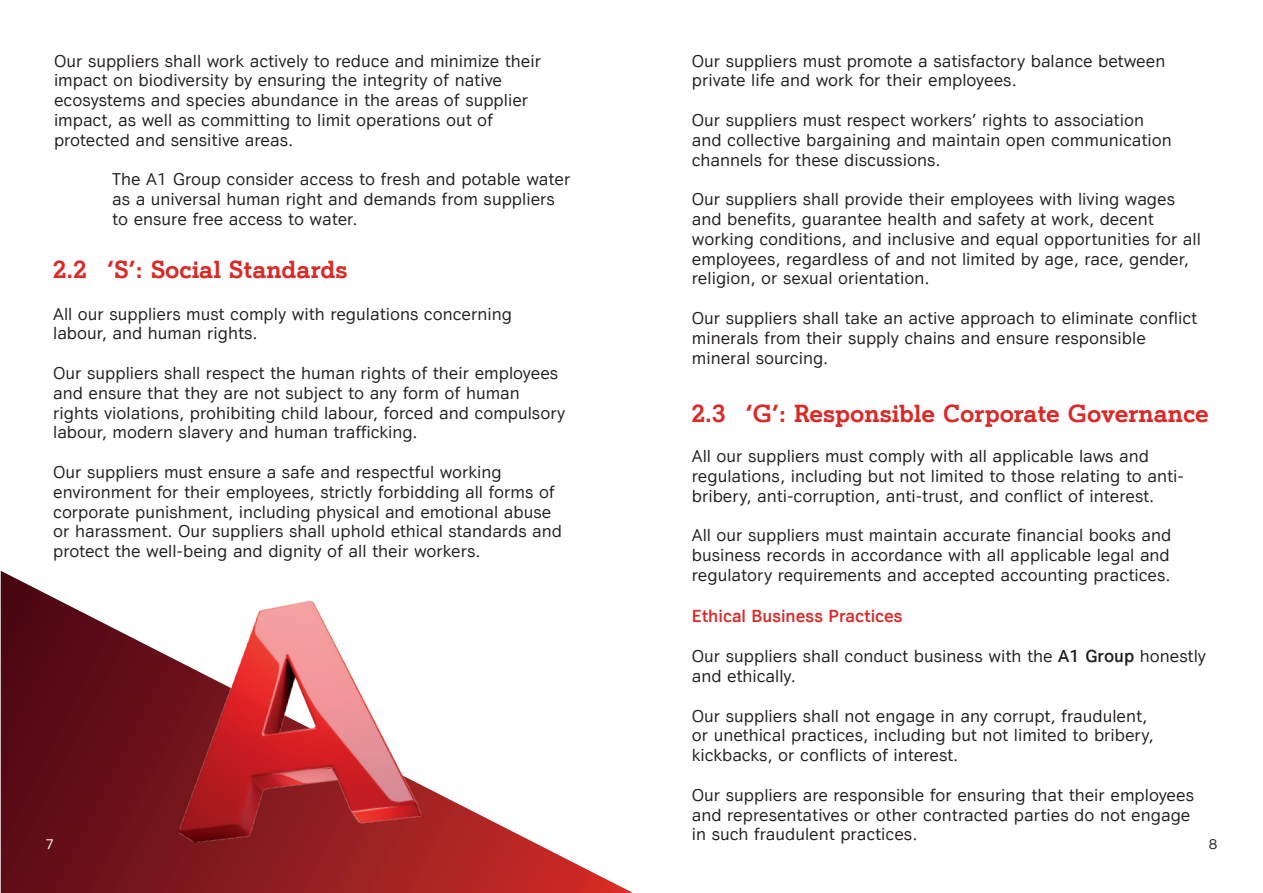
<style>
.page{position:relative;width:1263px;height:893px;background:#fff}
.page>*{position:absolute;margin:0;border:0;box-sizing:border-box;transform-origin:0 0}
.t1{font:700 24px "A1 Serif";color:#da2926}
.t2{font:16.5px/19.8px "A1 Sans";color:#231f20}
.t3{font:700 16.5px "A1 Sans";color:#da2926}
.t4{font:13.5px "A1 Sans";color:#fff}
.t5{font:13.5px "A1 Sans";color:#231f20}
.s1{font-weight:700}
</style>
<div class="page">
<svg style="left:1px;top:571px;width:630px;height:322px"></svg>
<img style="left:178px;top:588px;width:267px;height:281px">
<p class="t2" style="left:54px;top:51px;width:489px">Our suppliers shall work actively to reduce and minimize their impact on biodiversity by ensuring the integrity of native ecosystems and species abundance in the areas of supplier impact, as well as committing to limit operations out of protected and sensitive areas.</p>
<p class="t2" style="left:112px;top:169px;width:460px">The A1 Group consider access to fresh and potable water as a universal human right and demands from suppliers to ensure free access to water.</p>
<p class="t2" style="left:692px;top:51px;width:475px">Our suppliers must promote a satisfactory balance between private life and work for their employees.</p>
<p class="t2" style="left:692px;top:110px;width:481px">Our suppliers must respect workers’ rights to association and collective bargaining and maintain open communication channels for these discussions.</p>
<p class="t2" style="left:692px;top:189px;width:511px">Our suppliers shall provide their employees with living wages and benefits, guarantee health and safety at work, decent working conditions, and inclusive and equal opportunities for all employees, regardless of and not limited by age, race, gender, religion, or sexual orientation.</p>
<p class="t2" style="left:692px;top:308px;width:507px">Our suppliers shall take an active approach to eliminate conflict minerals from their supply chains and ensure responsible mineral sourcing.</p>
<p class="t1" style="left:53px;top:254px;width:296px">2.2 ‘S’: Social Standards</p>
<p class="t2" style="left:53px;top:304px;width:460px">All our suppliers must comply with regulations concerning labour, and human rights.</p>
<p class="t2" style="left:53px;top:363px;width:514px">Our suppliers shall respect the human rights of their employees and ensure that they are not subject to any form of human rights violations, prohibiting child labour, forced and compulsory labour, modern slavery and human trafficking.</p>
<p class="t2" style="left:53px;top:462px;width:510px">Our suppliers must ensure a safe and respectful working environment for their employees, strictly forbidding all forms of corporate punishment, including physical and emotional abuse or harassment. Our suppliers shall uphold ethical standards and protect the well-being and dignity of all their workers.</p>
<p class="t1" style="left:692px;top:398px;width:518px">2.3 ‘G’: Responsible Corporate Governance</p>
<p class="t2" style="left:692px;top:446px;width:494px">All our suppliers must comply with all applicable laws and regulations, including but not limited to those relating to anti&shy;bribery, anti-corruption, anti-trust, and conflict of interest.</p>
<p class="t2" style="left:692px;top:525px;width:481px;text-align:justify">All our suppliers must maintain accurate financial books and business records in accordance with all applicable legal and regulatory requirements and accepted accounting practices.</p>
<p class="t3" style="left:692px;top:606px;width:212px">Ethical Business Practices</p>
<p class="t2" style="left:692px;top:646px;width:516px">Our suppliers shall conduct business with the <span class="s1">A1 Group</span> honestly and ethically.</p>
<p class="t2" style="left:692px;top:705px;width:463px">Our suppliers shall not engage in any corrupt, fraudulent, or unethical practices, including but not limited to bribery, kickbacks, or conflicts of interest.</p>
<p class="t2" style="left:692px;top:785px;width:504px">Our suppliers are responsible for ensuring that their employees and representatives or other contracted parties do not engage in such fraudulent practices.</p>
<p class="t4" style="left:46px;top:836px;width:10px">7</p>
<p class="t5" style="left:1209px;top:836px;width:10px">8</p>
</div>
